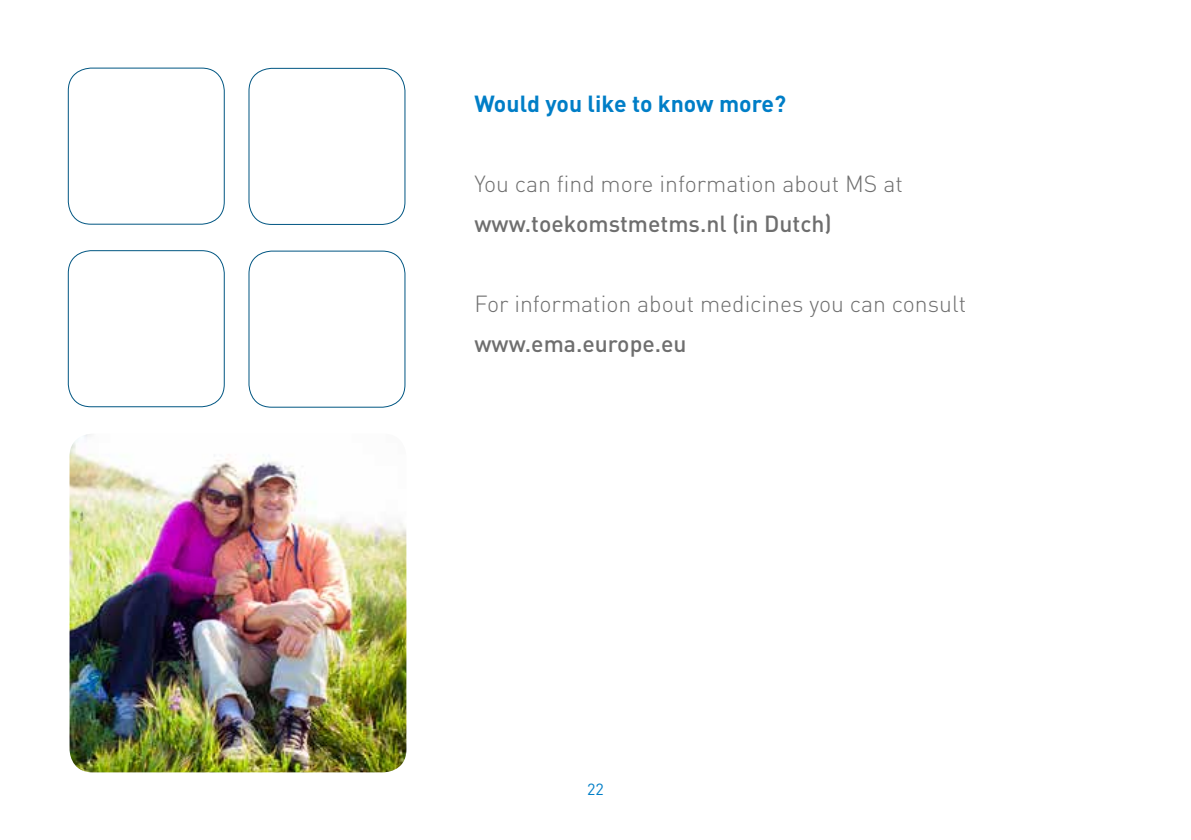
<style>
.page{position:relative;width:1191px;height:840px;background:#fff}
.page>*{position:absolute;margin:0;border:0;box-sizing:border-box;transform-origin:0 0}
.t1{font:300 23px "DIN Pro";color:#6e6e6e}
.t2{font:500 23px "DIN Pro";color:#6e6e6e}
.t3{font:700 23px "DIN Pro";color:#007ec7}
.t4{font:16px "DIN Pro";color:#007ec7}
</style>
<div class="page">
<div style="left:68px;top:68px;width:156px;height:156px;border:1px solid #005682;border-radius:23px"></div>
<div style="left:249px;top:68px;width:156px;height:156px;border:1px solid #005682;border-radius:23px"></div>
<div style="left:68px;top:250px;width:156px;height:157px;border:1px solid #005682;border-radius:23px"></div>
<div style="left:249px;top:251px;width:156px;height:156px;border:1px solid #005682;border-radius:23px"></div>
<img style="left:70px;top:434px;width:336px;height:338px">
<p class="t3" style="left:474px;top:88px;width:313px">Would you like to know more?</p>
<p class="t1" style="left:474px;top:168px;width:430px">You can find more information about MS at</p>
<p class="t2" style="left:474px;top:208px;width:359px">www.toekomstmetms.nl (in Dutch)</p>
<p class="t1" style="left:474px;top:288px;width:493px">For information about medicines you can consult</p>
<p class="t2" style="left:474px;top:328px;width:214px">www.ema.europe.eu</p>
<p class="t4" style="left:587px;top:777px;width:18px">22</p>
</div>
